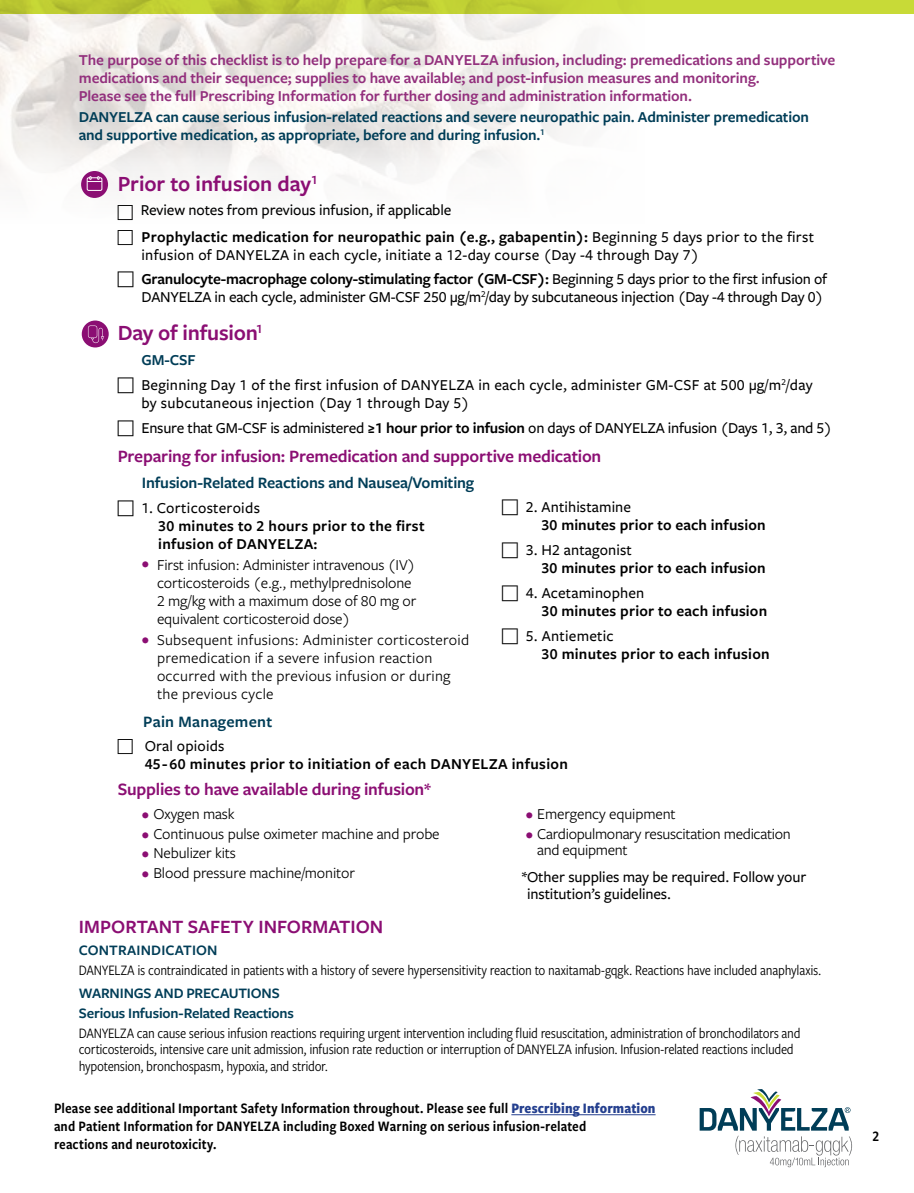
<style>
.page{position:relative;width:914px;height:1193px;background:#fff}
.page>*{position:absolute;margin:0;border:0;box-sizing:border-box;transform-origin:0 0}
.t1{font:600 22.5px "Freight Sans Pro";letter-spacing:-.005em;color:#8b0e73}
.t2{font:600 19.5px "Freight Sans Pro";color:#8b0e73}
.t3{font:600 18px "Freight Sans Pro";letter-spacing:-.015em;color:#8b0e73}
.t4{font:600 16.5px "Freight Sans Pro";letter-spacing:-.01em;color:#003d57}
.t5{font:600 16.5px "Freight Sans Pro";letter-spacing:.015em;color:#003d57}
.t6{font:500 15.75px/24.8px "Freight Sans Pro";letter-spacing:.005em;color:#000}
.t7{font:15.75px/18px "Freight Sans Pro";letter-spacing:-.01em;color:#000}
.t8{font:600 15.75px/18px "Freight Sans Pro";letter-spacing:-.005em;color:#93307d}
.t9{font:500 15.75px/24.8px "Freight Sans Pro";letter-spacing:-.015em;color:#000}
.t10{font:600 15.75px/18px "Freight Sans Pro";letter-spacing:.015em;color:#000}
.t11{font:600 15.75px/18px "Freight Sans Pro";letter-spacing:-.01em;color:#003d57}
.t12{font:15.75px/18px "Freight Sans Pro";letter-spacing:.015em;color:#000}
.t13{font:15px/16.5px "Freight Sans Cnd Pro";letter-spacing:-.02em;color:#000}
.t14{font:15px/18px "Freight Sans Cnd Pro Semi";letter-spacing:.005em;color:#000}
.t15{font:600 15px/19.8px "Freight Sans Pro";letter-spacing:-.01em;color:#003d57}
.t16{font:600 15px "Freight Sans Pro";letter-spacing:.01em;color:#003d57}
.s1{font-weight:600}
.s2{font-weight:600;color:#003d57}
.s3{font-weight:700;color:#8b0e73}
.s4{font-family:"Freight Sans Cnd Pro";font-weight:700;color:#25408f}
</style>
<div class="page">
<img style="left:0;top:14px;width:374px;height:309px">
<svg style="left:0;top:0;width:914px;height:14px;fill:#c3d334"></svg>
<svg style="left:699px;top:1089px;width:153px;height:78px"></svg>
<div style="left:81px;top:171px;width:27px;height:27px;background:#8b0e73;border-radius:50%"></div>
<div style="left:87px;top:177px;width:15px;height:14px;border:1px solid #fff;border-radius:2px"></div>
<svg style="left:87px;top:176px;width:15px;height:6px"></svg>
<div style="left:82px;top:320px;width:27px;height:27px;background:#8b0e73;border-radius:50%"></div>
<svg style="left:88px;top:325px;width:16px;height:18px"></svg>
<hr style="left:511px;top:1114px;width:144px;height:1px;background:#25408f">
<svg style="left:118px;top:204px;width:15px;height:16px"></svg>
<svg style="left:118px;top:229px;width:15px;height:15px"></svg>
<svg style="left:118px;top:271px;width:15px;height:16px"></svg>
<p class="t8" style="left:79px;top:50px;width:758px">The purpose of this checklist is to help prepare for a DANYELZA infusion, including: premedications and supportive medications and their sequence; supplies to have available; and post-infusion measures and monitoring.<br>Please see the full Prescribing Information for further dosing and administration information.</p>
<p class="t11" style="left:79px;top:108px;width:731px">DANYELZA can cause serious infusion-related reactions and severe neuropathic pain. Administer premedication and supportive medication, as appropriate, before and during infusion.<sup>1</sup></p>
<h1 class="t1" style="left:118px;top:168px;width:201px">Prior to infusion day<sup>1</sup></h1>
<p class="t6" style="left:141px;top:196px;width:675px;line-height:26.2px">Review notes from previous infusion, if applicable<br><span class="s1">Prophylactic medication for neuropathic pain (e.g., gabapentin):</span> Beginning 5 days prior to the first</p>
<p class="t6" style="left:141px;top:241px;width:687px">infusion of DANYELZA in each cycle, initiate a 12-day course (Day -4 through Day 7)<br><span class="s1">Granulocyte-macrophage colony-stimulating factor (GM-CSF):</span> Beginning 5 days prior to the first infusion of</p>
<p class="t9" style="left:141px;top:284px;width:683px">DANYELZA in each cycle, administer GM-CSF 250 µg/m<sup>2</sup>/day by subcutaneous injection (Day -4 through Day 0)</p>
<h1 class="t1" style="left:118px;top:317px;width:147px">Day of infusion<sup>1</sup></h1>
<p class="t6" style="left:141px;top:347px;width:673px"><span class="s2">GM-CSF<br></span>Beginning Day 1 of the first infusion of DANYELZA in each cycle, administer GM-CSF at 500 µg/m<sup>2</sup>/day</p>
<p class="t9" style="left:141px;top:390px;width:692px">by subcutaneous injection (Day 1 through Day 5)<br>Ensure that GM-CSF is administered <span class="s1">≥1 hour prior to infusion</span> on days of DANYELZA infusion (Days 1, 3, and 5)</p>
<p class="t3" style="left:118px;top:444px;width:485px">Preparing for infusion: Premedication and supportive medication</p>
<p class="t4" style="left:142px;top:471px;width:334px">Infusion-Related Reactions and Nausea/Vomiting</p>
<p class="t6" style="left:141px;top:494px;width:120px">1. Corticosteroids</p>
<p class="t10" style="left:158px;top:516px;width:268px">30 minutes to 2 hours prior to the first infusion of DANYELZA:</p>
<p class="t7" style="left:157px;top:555px;width:261px;text-indent:-16px"><span class="s3">•</span> First infusion: Administer intravenous (IV) corticosteroids (e.g., methylprednisolone 2 mg/kg with a maximum dose of 80 mg or equivalent corticosteroid dose)</p>
<p class="t12" style="left:157px;top:630px;width:314px;text-indent:-16px"><span class="s3">•</span> Subsequent infusions: Administer corticosteroid premedication if a severe infusion reaction occurred with the previous infusion or during the previous cycle</p>
<p class="t6" style="left:526px;top:494px;width:107px">2. Antihistamine</p>
<p class="t10" style="left:541px;top:515px;width:225px">30 minutes prior to each infusion</p>
<p class="t6" style="left:526px;top:537px;width:107px">3. H2 antagonist</p>
<p class="t10" style="left:541px;top:558px;width:225px">30 minutes prior to each infusion</p>
<p class="t6" style="left:526px;top:580px;width:120px">4. Acetaminophen</p>
<p class="t10" style="left:541px;top:601px;width:227px">30 minutes prior to each infusion</p>
<p class="t6" style="left:526px;top:622px;width:89px">5. Antiemetic</p>
<p class="t10" style="left:541px;top:644px;width:229px">30 minutes prior to each infusion</p>
<p class="t5" style="left:143px;top:710px;width:131px">Pain Management</p>
<p class="t6" style="left:145px;top:733px;width:81px">Oral opioids</p>
<p class="t10" style="left:145px;top:754px;width:425px">45 - 60 minutes prior to initiation of each DANYELZA infusion</p>
<p class="t3" style="left:118px;top:777px;width:314px">Supplies to have available during infusion*</p>
<p class="t7" style="left:141px;top:804px;width:95px"><span class="s3">•</span> Oxygen mask</p>
<p class="t7" style="left:141px;top:823px;width:300px"><span class="s3">•</span> Continuous pulse oximeter machine and probe</p>
<p class="t7" style="left:141px;top:843px;width:96px"><span class="s3">•</span> Nebulizer kits</p>
<p class="t7" style="left:141px;top:863px;width:215px"><span class="s3">•</span> Blood pressure machine/monitor</p>
<p class="t7" style="left:525px;top:804px;width:152px"><span class="s3">•</span> Emergency equipment</p>
<p class="t7" style="left:537px;top:824px;width:255px;line-height:16.5px;text-indent:-12px"><span class="s3">•</span> Cardiopulmonary resuscitation medication and equipment</p>
<p class="t6" style="left:527px;top:868px;width:281px;line-height:16.5px;text-indent:-5px">*Other supplies may be required. Follow your institution’s guidelines.</p>
<p class="t2" style="left:79px;top:913px;width:306px">IMPORTANT SAFETY INFORMATION</p>
<p class="t16" style="left:79px;top:939px;width:140px">CONTRAINDICATION</p>
<p class="t13" style="left:79px;top:961px;width:744px">DANYELZA is contraindicated in patients with a history of severe hypersensitivity reaction to naxitamab-gqgk. Reactions have included anaphylaxis.</p>
<p class="t15" style="left:79px;top:982px;width:216px">WARNINGS AND PRECAUTIONS<br>Serious Infusion-Related Reactions</p>
<p class="t13" style="left:79px;top:1024px;width:723px">DANYELZA can cause serious infusion reactions requiring urgent intervention including fluid resuscitation, administration of bronchodilators and corticosteroids, intensive care unit admission, infusion rate reduction or interruption of DANYELZA infusion. Infusion-related reactions included hypotension, bronchospasm, hypoxia, and stridor.</p>
<p class="t14" style="left:54px;top:1098px;width:603px">Please see additional Important Safety Information throughout. Please see full <span class="s4">Prescribing Information </span>and Patient Information for DANYELZA including Boxed Warning on serious infusion-related<br>reactions and neurotoxicity.</p>
<p class="t14" style="left:872px;top:1126px;width:8px">2</p>
</div>
